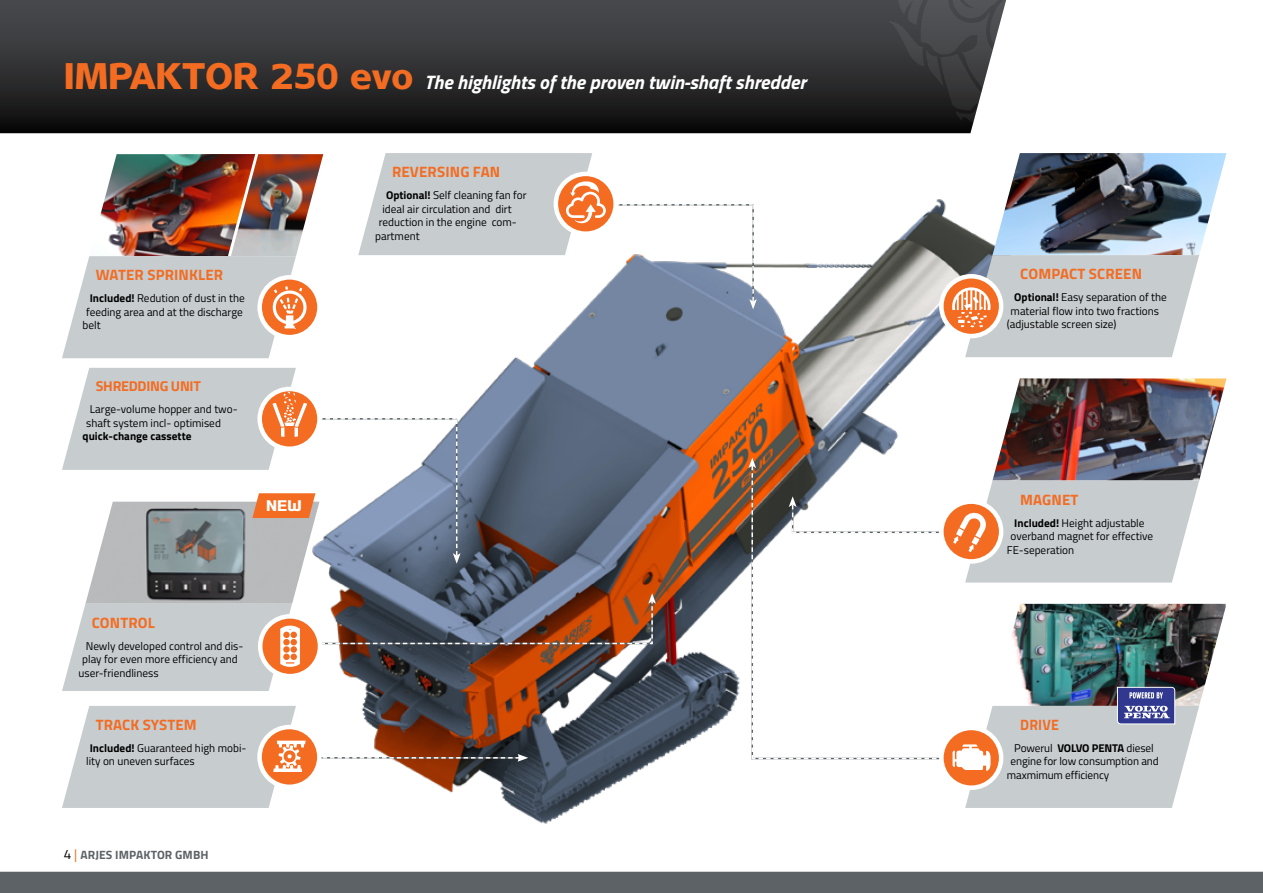
<style>
.page{position:relative;width:1263px;height:893px;background:#fff}
.page>*{position:absolute;margin:0;border:0;box-sizing:border-box;transform-origin:0 0}
.t1{font:italic 700 19.5px "Titillium";color:#fff}
.t2{font:700 15px "Titillium";letter-spacing:.01em;color:#f36c21}
.t3{font:700 15px "Titillium";letter-spacing:.01em;color:#f36c21;scale:.94 1}
.t4{font:15px "Palo Alto";color:#fff}
.t5{font:700 14.25px "Titillium";letter-spacing:-.02em;color:#f36c21}
.t6{font:700 12px "Titillium";letter-spacing:.01em;color:#5c6266}
.t7{font:11.25px/13.5px "Titillium";color:#000}
.t8{font:700 11.25px "Titillium";color:#000}
.s1{font-family:"Palo Alto";font-weight:400;font-style:normal;font-size:36px;color:#f36c21}
.s2{font-weight:700}
.s3{font-weight:400;font-size:13.5px;color:#000}
.s4{font-weight:400;font-size:13.5px;color:#f36c21}
</style>
<div class="page">
<div style="left:0;top:872px;width:1263px;height:21px;background:#5c6266"></div>
<svg style="left:0;top:0;width:973px;height:133px;background:#2d2e30"></svg>
<svg style="left:889px;top:0;width:117px;height:124px;background:#525355"></svg>
<img style="left:223px;top:199px;width:950px;height:625px">
<img style="left:992px;top:604px;width:234px;height:101px">
<img style="left:992px;top:153px;width:234px;height:102px">
<img style="left:992px;top:378px;width:234px;height:102px">
<img style="left:307px;top:154px;width:16px;height:102px">
<svg style="left:615px;top:204px;width:142px;height:106px"></svg>
<svg style="left:748px;top:458px;width:196px;height:301px"></svg>
<svg style="left:62px;top:706px;width:466px;height:102px"></svg>
<svg style="left:941px;top:276px;width:60px;height:60px"></svg>
<div style="left:939px;top:274px;width:64px;height:64px;border:4px solid #fff;border-radius:50%"></div>
<svg style="left:952px;top:255px;width:247px;height:102px;background:#ccc8c5"></svg>
<svg style="left:941px;top:502px;width:60px;height:59px"></svg>
<div style="left:939px;top:499px;width:64px;height:65px;border:4px solid #fff;border-radius:50%"></div>
<svg style="left:953px;top:480px;width:246px;height:103px;background:#d1cbc8"></svg>
<svg style="left:941px;top:728px;width:60px;height:60px"></svg>
<div style="left:939px;top:726px;width:64px;height:64px;border:4px solid #fff;border-radius:50%"></div>
<svg style="left:952px;top:687px;width:247px;height:121px"></svg>
<svg style="left:260px;top:277px;width:59px;height:60px"></svg>
<div style="left:257px;top:275px;width:65px;height:64px;border:4px solid #fff;border-radius:50%"></div>
<img style="left:62px;top:154px;width:245px;height:204px">
<svg style="left:556px;top:174px;width:60px;height:60px"></svg>
<div style="left:554px;top:172px;width:64px;height:64px;border:4px solid #fff;border-radius:50%"></div>
<svg style="left:358px;top:153px;width:248px;height:102px;background:#d2ccca"></svg>
<svg style="left:62px;top:368px;width:594px;height:323px"></svg>
<h1 class="t1" style="left:64px;top:67px;width:744px"><span class="s1">IMPAKTOR 250 evo</span> The highlights of the proven twin-shaft shredder</h1>
<h2 class="t2" style="left:96px;top:263px;width:129px">WATER SPRINKLER</h2>
<p class="t7" style="left:90px;top:291px;width:157px"><span class="s2">Included!</span> Redution of dust in the</p>
<p class="t7" style="left:86px;top:304px;width:158px">feeding area and at the discharge</p>
<p class="t7" style="left:82px;top:318px;width:20px">belt</p>
<p class="t5" style="left:96px;top:375px;width:107px">SHREDDING UNIT</p>
<p class="t7" style="left:86px;top:402px;width:153px;text-indent:4px">Large-volume hopper and two&shy;shaft system incl- optimised</p>
<p class="t8" style="left:83px;top:428px;width:110px">quick-change cassette</p>
<h2 class="t4" style="left:266px;top:497px;width:37px">NEW</h2>
<h2 class="t2" style="left:92px;top:611px;width:65px">CONTROL</h2>
<p class="t7" style="left:86px;top:638px;width:159px">Newly developed control and dis-</p>
<p class="t7" style="left:82px;top:652px;width:157px">play for even more efficiency and</p>
<p class="t7" style="left:79px;top:665px;width:82px">user-friendliness</p>
<h2 class="t2" style="left:96px;top:713px;width:103px">TRACK SYSTEM</h2>
<p class="t7" style="left:86px;top:741px;width:162px;text-indent:4px"><span class="s2">Included!</span> Guaranteed high mobi&shy;lity on uneven surfaces</p>
<p class="t6" style="left:64px;top:846px;width:146px"><span class="s3">4</span> <span class="s4">|</span> ARJES IMPAKTOR GMBH</p>
<h2 class="t2" style="left:392px;top:160px;width:110px">REVERSING FAN</h2>
<p class="t7" style="left:386px;top:188px;width:142px"><span class="s2">Optional!</span> Self cleaning fan for</p>
<p class="t7" style="left:382px;top:201px;width:131px">ideal air circulation and dirt</p>
<p class="t7" style="left:379px;top:215px;width:140px">reduction in the engine com-</p>
<p class="t7" style="left:375px;top:228px;width:46px">partment</p>
<h2 class="t2" style="left:1020px;top:262px;width:123px">COMPACT SCREEN</h2>
<p class="t7" style="left:1014px;top:290px;width:154px"><span class="s2">Optional!</span> Easy separation of the</p>
<p class="t7" style="left:1010px;top:303px;width:150px">material flow into two fractions</p>
<p class="t7" style="left:1007px;top:317px;width:111px">(adjustable screen size)</p>
<h2 class="t2" style="left:1020px;top:488px;width:60px">MAGNET</h2>
<p class="t7" style="left:1014px;top:515px;width:132px"><span class="s2">Included!</span> Height adjustable</p>
<p class="t7" style="left:1010px;top:529px;width:144px">overband magnet for effective</p>
<p class="t7" style="left:1007px;top:542px;width:69px">FE-seperation</p>
<h2 class="t3" style="left:1020px;top:713px;width:43px">DRIVE</h2>
<p class="t7" style="left:1014px;top:741px;width:141px">Powerul <span class="s2">VOLVO PENTA</span> diesel</p>
<p class="t7" style="left:1010px;top:754px;width:150px">engine for low consumption and</p>
<p class="t7" style="left:1007px;top:768px;width:104px">maxmimum efficiency</p>
</div>
